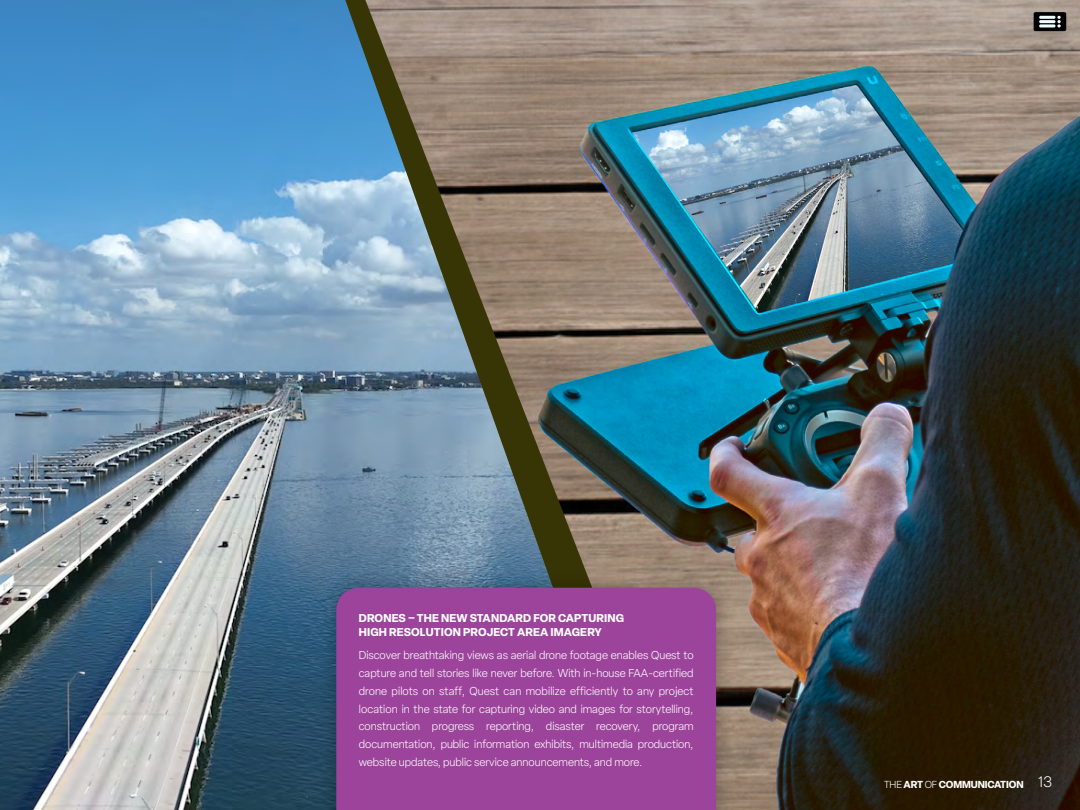
<style>
.page{position:relative;width:1080px;height:810px;background:#fff}
.page>*{position:absolute;margin:0;border:0;box-sizing:border-box;transform-origin:0 0}
.t1{font:300 11.25px/17.8px "Elza";color:#fff;text-align:justify}
.t2{font:700 11.25px/13.8px "Elza";letter-spacing:.015em;color:#fff}
.t3{font:700 10px "Elza";letter-spacing:-.01em;color:#fff}
.s1{font-weight:300}
.s2{font-weight:300;font-size:15px}
</style>
<div class="page">
<img style="left:0;top:0;width:1080px;height:810px">
<div style="left:317px;top:569px;width:418px;height:241px;background:#000;opacity:.25"></div>
<div style="left:336px;top:588px;width:380px;height:222px;background:#9c449b"></div>
<div style="left:1034px;top:12px;width:32px;height:19px;background:linear-gradient(to right,#000,#000);border-radius:2px"></div>
<hr style="left:1039px;top:16px;width:17px;height:3px;background:#eefefd;border-radius:2px">
<hr style="left:1039px;top:20px;width:17px;height:3px;background:#eefefd;border-radius:2px">
<hr style="left:1039px;top:24px;width:17px;height:3px;background:#eefefd;border-radius:2px">
<svg style="left:1057px;top:16px;width:4px;height:11px"></svg>
<p class="t2" style="left:359px;top:611px;width:267px">DRONES – THE NEW STANDARD FOR CAPTURING<br>HIGH RESOLUTION PROJECT AREA IMAGERY</p>
<p class="t1" style="left:359px;top:646px;width:336px">Discover breathtaking views as aerial drone footage enables Quest to capture and tell stories like never before. With in-house FAA-certified drone pilots on staff, Quest can mobilize efficiently to any project location in the state for capturing video and images for storytelling, construction progress reporting, disaster recovery, program documentation, public information exhibits, multimedia production, website updates, public service announcements, and more.</p>
<p class="t3" style="left:884px;top:777px;width:169px"><span class="s1">THE</span>ART<span class="s1">OF</span> COMMUNICATION <span class="s2">13</span></p>
</div>
